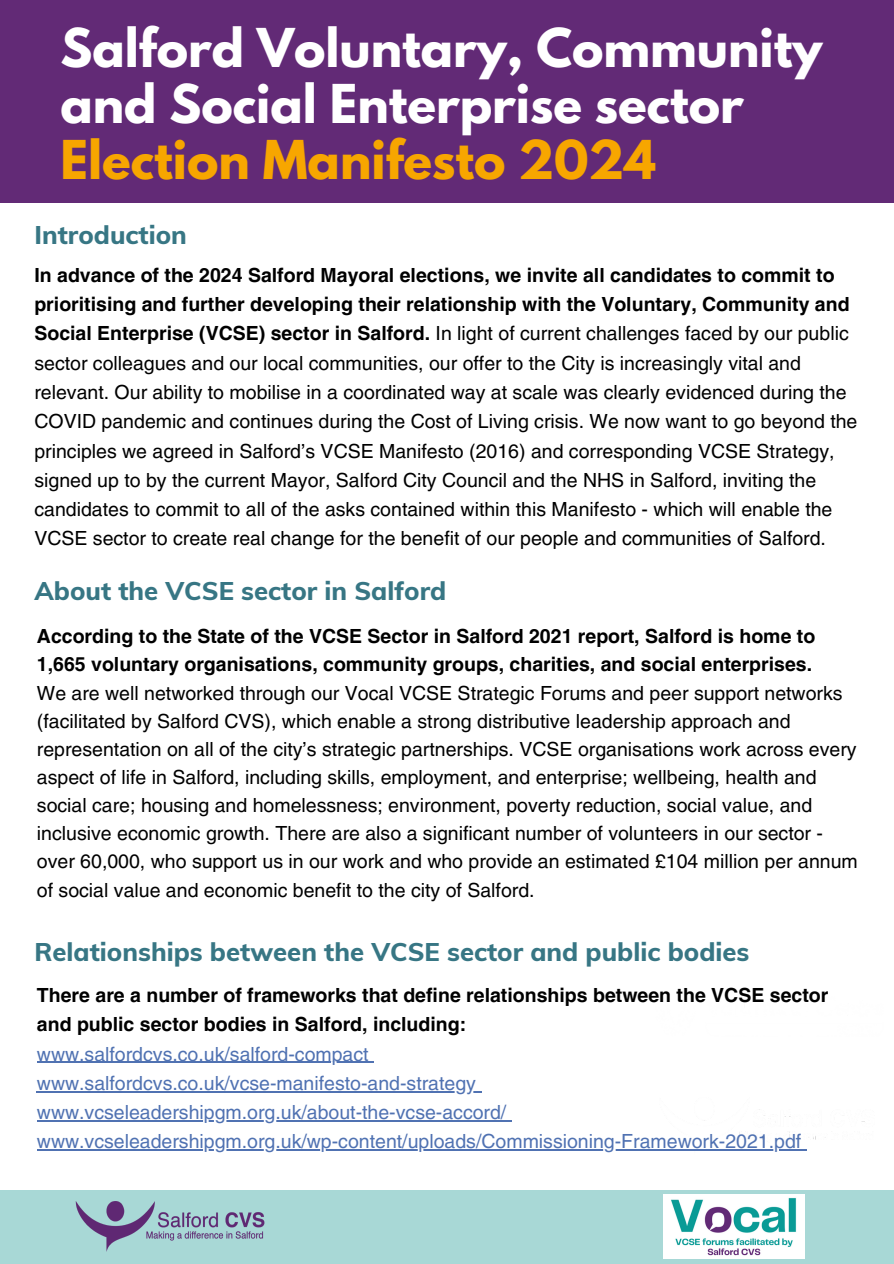
<style>
.page{position:relative;width:894px;height:1264px;background:#fff}
.page>*{position:absolute;margin:0;border:0;box-sizing:border-box;transform-origin:0 0}
.t1{font:700 47.4px/56.2px "League Spartan";color:#fff}
.t2{font:800 25.65px "Muli";color:#377684}
.t3{font:19.5px/29.2px "Helvetica LT Pro";color:#000}
.t4{font:700 19.5px/28.2px "Helvetica LT Pro";color:#000}
.t5{font:19.5px "Helvetica LT Pro";color:#5072b2}
.s1{color:#f7a600}
.s2{font-weight:700}
</style>
<div class="page">
<div style="left:0;top:0;width:893px;height:202px;background:#622a76"></div>
<div style="left:0;top:1189px;width:893px;height:74px;background:#a8d8d6"></div>
<img style="left:659px;top:1109px;width:206px;height:42px">
<img style="left:663px;top:1194px;width:141px;height:64px">
<img style="left:61px;top:1189px;width:220px;height:63px">
<hr style="left:37px;top:1061px;width:331px;height:1px;background:#5072b2">
<hr style="left:37px;top:1090px;width:439px;height:2px;background:#5072b2">
<hr style="left:37px;top:1120px;width:469px;height:1px;background:#5072b2">
<hr style="left:37px;top:1149px;width:764px;height:1px;background:#5072b2">
<p class="t1" style="left:61px;top:26px;width:763px">Salford Voluntary, Community and Social Enterprise sector<br><span class="s1">Election Manifesto 2024</span></p>
<h2 class="t2" style="left:34px;top:218px;width:154px">Introduction</h2>
<h2 class="t3" style="left:34px;top:262px;width:824px"><span class="s2">In advance of the 2024 Salford Mayoral elections, we invite all candidates to commit to prioritising and further developing their relationship with the Voluntary, Community and Social Enterprise (VCSE) sector in Salford.</span> In light of current challenges faced by our public sector colleagues and our local communities, our offer to the City is increasingly vital and relevant. Our ability to mobilise in a coordinated way at scale was clearly evidenced during the COVID pandemic and continues during the Cost of Living crisis. We now want to go beyond the principles we agreed in Salford’s VCSE Manifesto (2016) and corresponding VCSE Strategy, signed up to by the current Mayor, Salford City Council and the NHS in Salford, inviting the candidates to commit to all of the asks contained within this Manifesto - which will enable the VCSE sector to create real change for the benefit of our people and communities of Salford.</h2>
<p class="t2" style="left:34px;top:574px;width:413px">About the VCSE sector in Salford</p>
<p class="t4" style="left:37px;top:624px;width:779px">According to the State of the VCSE Sector in Salford 2021 report, Salford is home to<br>1,665 voluntary organisations, community groups, charities, and social enterprises.</p>
<p class="t3" style="left:37px;top:680px;width:822px;line-height:28.2px">We are well networked through our Vocal VCSE Strategic Forums and peer support networks (facilitated by Salford CVS), which enable a strong distributive leadership approach and representation on all of the city’s strategic partnerships. VCSE organisations work across every aspect of life in Salford, including skills, employment, and enterprise; wellbeing, health and social care; housing and homelessness; environment, poverty reduction, social value, and inclusive economic growth. There are also a significant number of volunteers in our sector - over 60,000, who support us in our work and who provide an estimated £104 million per annum of social value and economic benefit to the city of Salford.</p>
<p class="t2" style="left:34px;top:935px;width:716px">Relationships between the VCSE sector and public bodies</p>
<p class="t4" style="left:37px;top:982px;width:792px;line-height:29.2px">There are a number of frameworks that define relationships between the VCSE sector and public sector bodies in Salford, including:</p>
<p class="t5" style="left:37px;top:1046px;width:333px">www.salfordcvs.co.uk/salford-compact</p>
<p class="t5" style="left:37px;top:1075px;width:440px">www.salfordcvs.co.uk/vcse-manifesto-and-strategy</p>
<p class="t5" style="left:37px;top:1105px;width:471px">www.vcseleadershipgm.org.uk/about-the-vcse-accord/</p>
<p class="t5" style="left:37px;top:1134px;width:765px">www.vcseleadershipgm.org.uk/wp-content/uploads/Commissioning-Framework-2021.pdf</p>
</div>
